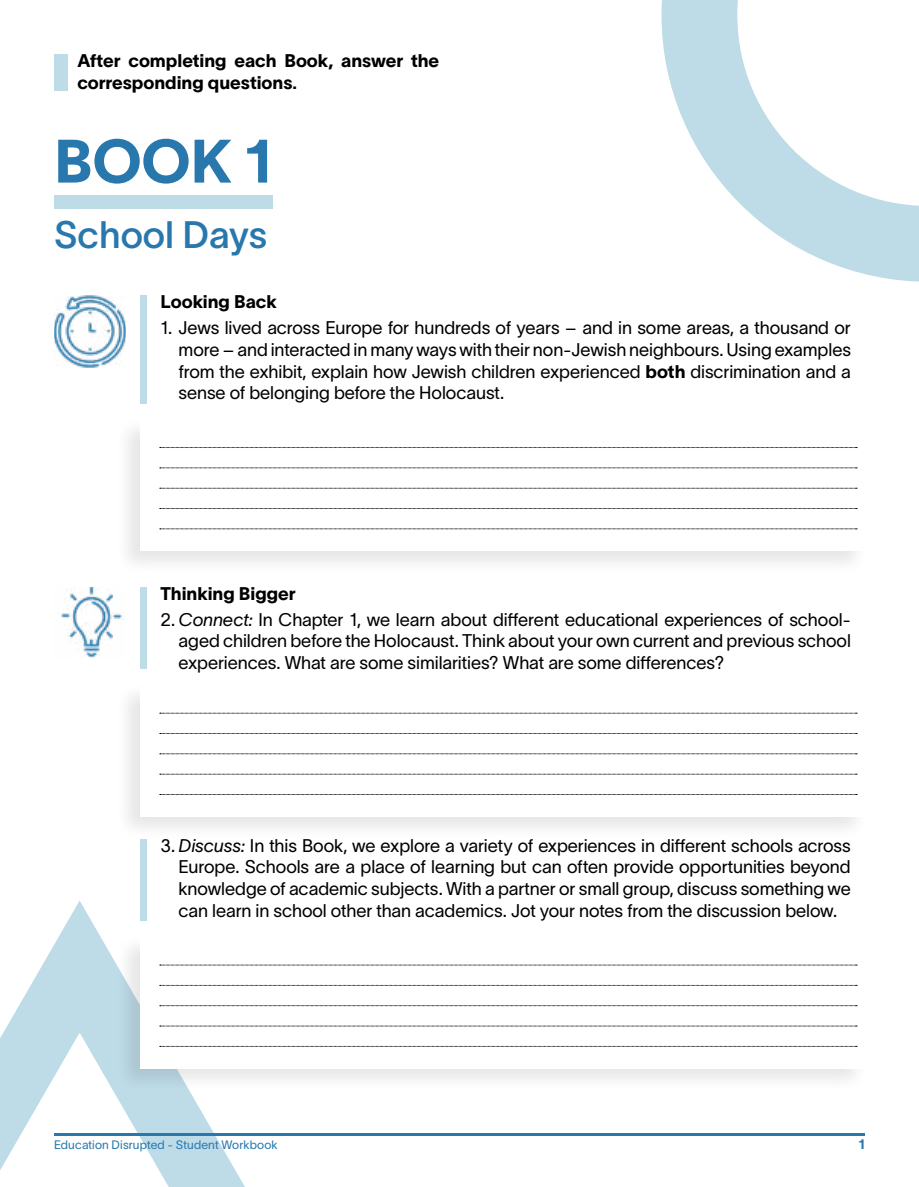
<style>
.page{position:relative;width:919px;height:1187px;background:#fff}
.page>*{position:absolute;margin:0;border:0;box-sizing:border-box;transform-origin:0 0}
.t1{font:60px "TWK Lausanne 800";color:#2878ad}
.t2{font:37.5px "TWK Lausanne 500";color:#2878ad}
.t3{font:18px/21.6px "TWK Lausanne 300";letter-spacing:-.005em;color:#000;text-align:justify}
.t4{font:18px/21.6px "TWK Lausanne 800";color:#000}
.t5{font:13.5px "TWK Lausanne 800";color:#2878ad}
.t6{font:12px "TWK Lausanne 300";letter-spacing:.01em;color:#2878ad}
.s1{font-family:"TWK Lausanne 800"}
.s2{font-style:italic}
</style>
<div class="page">
<svg style="left:0;top:876px;width:425px;height:310px"></svg>
<hr style="left:54px;top:1132px;width:810px;height:2px;background:#2878ad">
<svg style="left:661px;top:0;width:257px;height:282px"></svg>
<div style="left:54px;top:195px;width:219px;height:13px;background:#bedbe8"></div>
<div style="left:140px;top:295px;width:6px;height:109px;background:#bedbe8"></div>
<div style="left:140px;top:587px;width:6px;height:82px;background:#bedbe8"></div>
<div style="left:140px;top:839px;width:6px;height:81px;background:#bedbe8"></div>
<img style="left:54px;top:295px;width:72px;height:72px">
<img style="left:61px;top:587px;width:62px;height:71px">
<div style="left:115px;top:416px;width:753px;height:159px;background:#000;opacity:.1"></div>
<svg style="left:140px;top:420px;width:724px;height:130px"></svg>
<div style="left:115px;top:681px;width:753px;height:159px;background:#000;opacity:.1"></div>
<svg style="left:140px;top:686px;width:724px;height:130px"></svg>
<div style="left:115px;top:933px;width:753px;height:159px;background:#000;opacity:.1"></div>
<svg style="left:140px;top:937px;width:724px;height:131px"></svg>
<svg style="left:160px;top:447px;width:697px;height:1px"></svg>
<svg style="left:160px;top:713px;width:697px;height:1px"></svg>
<svg style="left:160px;top:964px;width:697px;height:1px"></svg>
<svg style="left:160px;top:467px;width:697px;height:1px"></svg>
<svg style="left:160px;top:733px;width:697px;height:1px"></svg>
<svg style="left:160px;top:985px;width:697px;height:1px"></svg>
<svg style="left:160px;top:488px;width:697px;height:1px"></svg>
<svg style="left:160px;top:753px;width:697px;height:1px"></svg>
<svg style="left:160px;top:1005px;width:697px;height:1px"></svg>
<svg style="left:160px;top:508px;width:697px;height:1px"></svg>
<svg style="left:160px;top:773px;width:697px;height:1px"></svg>
<svg style="left:160px;top:1025px;width:697px;height:1px"></svg>
<svg style="left:160px;top:528px;width:697px;height:1px"></svg>
<svg style="left:160px;top:794px;width:697px;height:1px"></svg>
<svg style="left:160px;top:1046px;width:697px;height:1px"></svg>
<div style="left:54px;top:54px;width:13px;height:36px;background:#bedbe8"></div>
<p class="t4" style="left:77px;top:49px;width:363px">After completing each Book, answer the corresponding questions.</p>
<h1 class="t1" style="left:54px;top:119px;width:220px">BOOK 1</h1>
<h2 class="t2" style="left:54px;top:208px;width:214px">School Days</h2>
<p class="t4" style="left:160px;top:290px;width:118px">Looking Back</p>
<p class="t3" style="left:178px;top:316px;width:673px;text-indent:-18px">1. Jews lived across Europe for hundreds of years – and in some areas, a thousand or more – and interacted in many ways with their non-Jewish neighbours. Using examples from the exhibit, explain how Jewish children experienced <span class="s1">both</span> discrimination and a sense of belonging before the Holocaust.</p>
<p class="t4" style="left:160px;top:581px;width:137px">Thinking Bigger</p>
<p class="t3" style="left:178px;top:607px;width:673px;text-indent:-18px">2. <span class="s2">Connect:</span> In Chapter 1, we learn about different educational experiences of school&shy;aged children before the Holocaust. Think about your own current and previous school experiences. What are some similarities? What are some differences?</p>
<p class="t3" style="left:178px;top:833px;width:673px;text-indent:-18px">3. <span class="s2">Discuss:</span> In this Book, we explore a variety of experiences in different schools across Europe. Schools are a place of learning but can often provide opportunities beyond knowledge of academic subjects. With a partner or small group, discuss something we can learn in school other than academics. Jot your notes from the discussion below.</p>
<p class="t6" style="left:54px;top:1136px;width:225px">Education Disrupted - Student Workbook</p>
<p class="t5" style="left:858px;top:1134px;width:8px">1</p>
</div>
